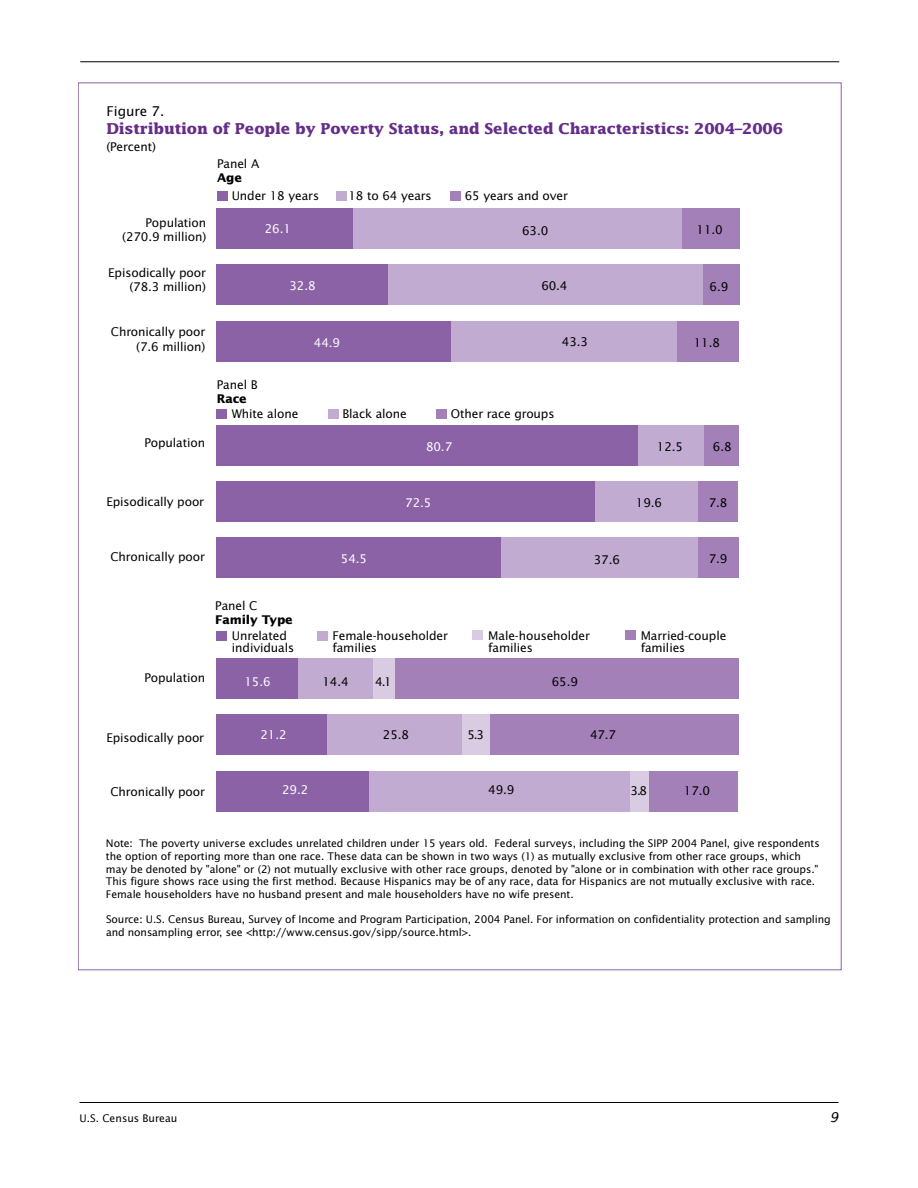
<style>
.page{position:relative;width:918px;height:1188px;background:#fff}
.page>*{position:absolute;margin:0;border:0;box-sizing:border-box;transform-origin:0 0}
.t1{font:700 15px "Lucida";letter-spacing:-.01em;color:#652d89}
.t2{font:13.5px "Lucida Sans";color:#000}
.t3{font:italic 13.5px "Lucida Sans";color:#000}
.t4{font:12px/14.4px "Lucida Sans";letter-spacing:-.01em;color:#000}
.t5{font:12px "Lucida Sans";letter-spacing:-.01em;color:#fff}
.t6{font:700 12px/14.4px "Lucida Sans";letter-spacing:-.01em;color:#000}
.t7{font:10.5px/12.6px "Lucida Sans";letter-spacing:-.01em;color:#000}
.s1{font-weight:700}
.s2{font-weight:400}
</style>
<div class="page">
<hr style="left:80px;top:1102px;width:758px;height:1px;background:#000">
<hr style="left:80px;top:61px;width:759px;height:1px;background:#000">
<div style="left:682px;top:208px;width:57px;height:41px;background:#a381b8"></div>
<div style="left:703px;top:264px;width:36px;height:41px;background:#a381b8"></div>
<div style="left:677px;top:321px;width:62px;height:40px;background:#a381b8"></div>
<div style="left:352px;top:208px;width:330px;height:41px;background:#c1abd0"></div>
<div style="left:387px;top:264px;width:316px;height:41px;background:#c1abd0"></div>
<div style="left:451px;top:321px;width:226px;height:40px;background:#c1abd0"></div>
<div style="left:216px;top:208px;width:136px;height:41px;background:#8c62a6"></div>
<div style="left:216px;top:264px;width:171px;height:41px;background:#8c62a6"></div>
<div style="left:216px;top:321px;width:235px;height:40px;background:#8c62a6"></div>
<div style="left:336px;top:191px;width:11px;height:10px;background:#c1abd0"></div>
<div style="left:450px;top:191px;width:11px;height:10px;background:#a381b8"></div>
<div style="left:217px;top:191px;width:11px;height:10px;background:#8c62a6"></div>
<div style="left:703px;top:425px;width:36px;height:41px;background:#a381b8"></div>
<div style="left:697px;top:481px;width:41px;height:41px;background:#a381b8"></div>
<div style="left:697px;top:538px;width:42px;height:40px;background:#a381b8"></div>
<div style="left:638px;top:425px;width:65px;height:41px;background:#c1abd0"></div>
<div style="left:595px;top:481px;width:102px;height:41px;background:#c1abd0"></div>
<div style="left:501px;top:538px;width:196px;height:40px;background:#c1abd0"></div>
<div style="left:216px;top:425px;width:422px;height:41px;background:#8c62a6"></div>
<div style="left:216px;top:481px;width:379px;height:41px;background:#8c62a6"></div>
<div style="left:216px;top:538px;width:285px;height:40px;background:#8c62a6"></div>
<div style="left:328px;top:409px;width:10px;height:10px;background:#c1abd0"></div>
<div style="left:436px;top:409px;width:10px;height:10px;background:#a381b8"></div>
<div style="left:216px;top:409px;width:11px;height:10px;background:#8c62a6"></div>
<div style="left:394px;top:658px;width:345px;height:41px;background:#a381b8"></div>
<div style="left:489px;top:714px;width:250px;height:41px;background:#a381b8"></div>
<div style="left:649px;top:771px;width:89px;height:40px;background:#a381b8"></div>
<div style="left:373px;top:658px;width:21px;height:41px;background:#d9cbe1"></div>
<div style="left:462px;top:714px;width:27px;height:41px;background:#d9cbe1"></div>
<div style="left:630px;top:771px;width:19px;height:40px;background:#d9cbe1"></div>
<div style="left:298px;top:658px;width:75px;height:41px;background:#c1abd0"></div>
<div style="left:327px;top:714px;width:135px;height:41px;background:#c1abd0"></div>
<div style="left:369px;top:771px;width:261px;height:40px;background:#c1abd0"></div>
<div style="left:216px;top:658px;width:82px;height:41px;background:#8c62a6"></div>
<div style="left:216px;top:714px;width:111px;height:41px;background:#8c62a6"></div>
<div style="left:216px;top:771px;width:153px;height:40px;background:#8c62a6"></div>
<div style="left:472px;top:630px;width:10px;height:10px;background:#d9cbe1"></div>
<div style="left:625px;top:630px;width:11px;height:10px;background:#a381b8"></div>
<div style="left:317px;top:631px;width:11px;height:10px;background:#c1abd0"></div>
<div style="left:216px;top:631px;width:11px;height:10px;background:#8c62a6"></div>
<p class="t2" style="left:107px;top:103px;width:59px">Figure 7.</p>
<p class="t1" style="left:107px;top:120px;width:678px">Distribution of People by Poverty Status, and Selected Characteristics: 2004–2006</p>
<p class="t4" style="left:106px;top:140px;width:51px">(Percent)</p>
<p class="t4" style="left:122px;top:215px;width:86px;text-align:right">Population (270.9 million)</p>
<p class="t4" style="left:108px;top:266px;width:99px;text-align:right">Episodically poor (78.3 million)</p>
<p class="t4" style="left:111px;top:325px;width:96px;text-align:right">Chronically poor (7.6 million)</p>
<p class="t4" style="left:144px;top:435px;width:62px">Population</p>
<p class="t4" style="left:217px;top:156px;width:44px">Panel A<br><span class="s1">Age</span></p>
<p class="t4" style="left:232px;top:189px;width:89px">Under 18 years</p>
<p class="t4" style="left:348px;top:189px;width:85px">18 to 64 years</p>
<p class="t4" style="left:465px;top:189px;width:105px">65 years and over</p>
<p class="t5" style="left:265px;top:222px;width:28px">26.1</p>
<p class="t4" style="left:522px;top:224px;width:28px">63.0</p>
<p class="t4" style="left:697px;top:223px;width:28px">11.0</p>
<p class="t4" style="left:217px;top:377px;width:42px">Panel B<br><span class="s1">Race</span></p>
<p class="t5" style="left:289px;top:279px;width:28px">32.8</p>
<p class="t5" style="left:314px;top:335px;width:28px">44.9</p>
<p class="t4" style="left:541px;top:278px;width:28px">60.4</p>
<p class="t4" style="left:710px;top:280px;width:20px">6.9</p>
<p class="t4" style="left:562px;top:335px;width:28px">43.3</p>
<p class="t4" style="left:694px;top:335px;width:28px">11.8</p>
<p class="t4" style="left:232px;top:407px;width:68px">White alone</p>
<p class="t4" style="left:342px;top:407px;width:66px">Black alone</p>
<p class="t4" style="left:451px;top:407px;width:105px">Other race groups</p>
<p class="t5" style="left:426px;top:440px;width:28px">80.7</p>
<p class="t4" style="left:657px;top:440px;width:28px">12.5</p>
<p class="t4" style="left:713px;top:440px;width:20px">6.8</p>
<p class="t4" style="left:106px;top:495px;width:99px">Episodically poor</p>
<p class="t5" style="left:405px;top:495px;width:28px">72.5</p>
<p class="t4" style="left:636px;top:496px;width:28px">19.6</p>
<p class="t4" style="left:709px;top:496px;width:20px">7.8</p>
<p class="t4" style="left:110px;top:549px;width:96px">Chronically poor</p>
<p class="t5" style="left:341px;top:552px;width:28px">54.5</p>
<p class="t4" style="left:594px;top:553px;width:28px">37.6</p>
<p class="t4" style="left:709px;top:552px;width:20px">7.9</p>
<p class="t4" style="left:144px;top:671px;width:62px">Population</p>
<p class="t6" style="left:215px;top:598px;width:79px"><span class="s2">Panel C<br></span>Family Type</p>
<p class="t4" style="left:232px;top:630px;width:64px;line-height:12px">Unrelated individuals</p>
<p class="t4" style="left:332px;top:630px;width:117px;line-height:12px">Female-householder families</p>
<p class="t4" style="left:488px;top:630px;width:103px;line-height:12px">Male-householder families</p>
<p class="t4" style="left:641px;top:630px;width:87px;line-height:12px">Married-couple families</p>
<p class="t5" style="left:244px;top:675px;width:28px">15.6</p>
<p class="t4" style="left:322px;top:675px;width:28px">14.4</p>
<p class="t4" style="left:375px;top:675px;width:18px">4.1</p>
<p class="t4" style="left:552px;top:675px;width:28px">65.9</p>
<p class="t4" style="left:106px;top:731px;width:99px">Episodically poor</p>
<p class="t4" style="left:110px;top:785px;width:96px">Chronically poor</p>
<p class="t5" style="left:260px;top:728px;width:28px">21.2</p>
<p class="t5" style="left:282px;top:783px;width:28px">29.2</p>
<p class="t4" style="left:383px;top:728px;width:28px">25.8</p>
<p class="t4" style="left:590px;top:728px;width:28px">47.7</p>
<p class="t4" style="left:467px;top:728px;width:18px">5.3</p>
<p class="t4" style="left:488px;top:783px;width:28px">49.9</p>
<p class="t4" style="left:684px;top:783px;width:28px">17.0</p>
<p class="t4" style="left:631px;top:784px;width:18px">3.8</p>
<p class="t7" style="left:106px;top:838px;width:715px">Note: The poverty universe excludes unrelated children under 15 years old. Federal surveys, including the SIPP 2004 Panel, give respondents the option of reporting more than one race. These data can be shown in two ways (1) as mutually exclusive from other race groups, which may be denoted by "alone" or (2) not mutually exclusive with other race groups, denoted by "alone or in combination with other race groups." This figure shows race using the first method. Because Hispanics may be of any race, data for Hispanics are not mutually exclusive with race.<br>Female householders have no husband present and male householders have no wife present.</p>
<p class="t7" style="left:106px;top:913px;width:726px">Source: U.S. Census Bureau, Survey of Income and Program Participation, 2004 Panel. For information on confidentiality protection and sampling and nonsampling error, see &lt;http://www.census.gov/sipp/source.html&gt;.</p>
<p class="t7" style="left:80px;top:1112px;width:99px">U.S. Census Bureau</p>
<p class="t3" style="left:830px;top:1109px;width:10px">9</p>
</div>
